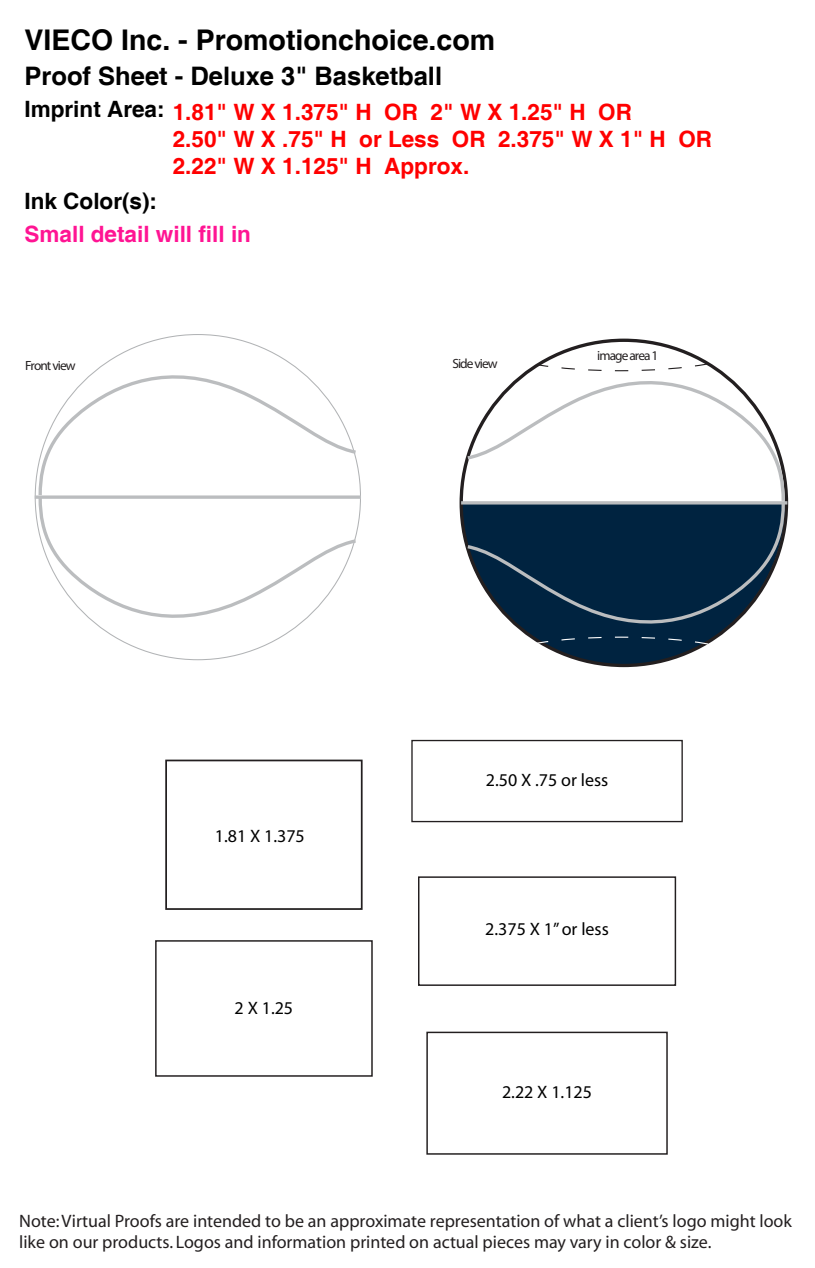
<style>
.page{position:relative;width:815px;height:1268px;background:#fff}
.page>*{position:absolute;margin:0;border:0;box-sizing:border-box;transform-origin:0 0}
.t1{font:700 28.5px "Helvetica";color:#000}
.t2{font:700 25.5px "Helvetica";color:#000}
.t3{font:700 22.5px/27px "Helvetica";color:#f00}
.t4{font:700 22.5px "Helvetica";color:#000}
.t5{font:700 22.5px "Helvetica";color:#ff1493}
.t6{font:18px/21.6px "Myriad";color:#231f20}
.t7{font:18px "Myriad Pro";color:#000100}
.t8{font:13.35px "Myriad Pro";letter-spacing:-.07em;color:#231f20}
</style>
<div class="page">
<svg style="left:37px;top:499px;width:322px;height:133px"></svg>
<svg style="left:37px;top:361px;width:322px;height:134px"></svg>
<svg style="left:35px;top:495px;width:326px;height:4px"></svg>
<svg style="left:463px;top:504px;width:254px;height:162px"></svg>
<svg style="left:463px;top:342px;width:253px;height:154px"></svg>
<svg style="left:464px;top:504px;width:322px;height:134px;background:#254159"></svg>
<svg style="left:464px;top:367px;width:322px;height:134px"></svg>
<hr style="left:461px;top:501px;width:326px;height:3px;background:#bbbdbf">
<svg style="left:536px;top:362px;width:173px;height:10px"></svg>
<svg style="left:536px;top:636px;width:173px;height:9px;background:#13324c"></svg>
<div style="left:165px;top:759px;width:197px;height:151px;border:2px solid #231f20"></div>
<div style="left:155px;top:940px;width:218px;height:136px;border:1px solid #231f20"></div>
<div style="left:426px;top:1031px;width:241px;height:123px;border:1px solid #231f20"></div>
<div style="left:411px;top:740px;width:271px;height:82px;border:1px solid #231f20"></div>
<div style="left:418px;top:876px;width:258px;height:110px;border:1px solid #231f20"></div>
<h1 class="t1" style="left:25px;top:22px;width:472px">VIECO Inc. - Promotionchoice.com</h1>
<h2 class="t2" style="left:25px;top:61px;width:419px">Proof Sheet - Deluxe 3" Basketball</h2>
<p class="t4" style="left:25px;top:96px;width:142px">Imprint Area:</p>
<p class="t3" style="left:173px;top:100px;width:541px">1.81" W X 1.375" H OR 2" W X 1.25" H OR<br>2.50" W X .75" H or Less OR 2.375" W X 1" H OR<br>2.22" W X 1.125" H Approx.</p>
<p class="t4" style="left:25px;top:187px;width:134px">Ink Color(s):</p>
<p class="t5" style="left:25px;top:220px;width:228px">Small detail will fill in</p>
<p class="t8" style="left:25px;top:357px;width:52px">Front view</p>
<p class="t8" style="left:452px;top:355px;width:47px">Side view</p>
<p class="t8" style="left:597px;top:347px;width:63px">image area 1</p>
<p class="t7" style="left:215px;top:824px;width:91px">1.81 X 1.375</p>
<p class="t7" style="left:234px;top:996px;width:60px">2 X 1.25</p>
<p class="t7" style="left:486px;top:769px;width:124px">2.50 X .75 or less</p>
<p class="t7" style="left:485px;top:917px;width:125px">2.375 X 1” or less</p>
<p class="t7" style="left:502px;top:1081px;width:91px">2.22 X 1.125</p>
<p class="t6" style="left:19px;top:1210px;width:774px">Note: Virtual Proofs are intended to be an approximate representation of what a client’s logo might look like on our products. Logos and information printed on actual pieces may vary in color &amp; size.</p>
</div>
